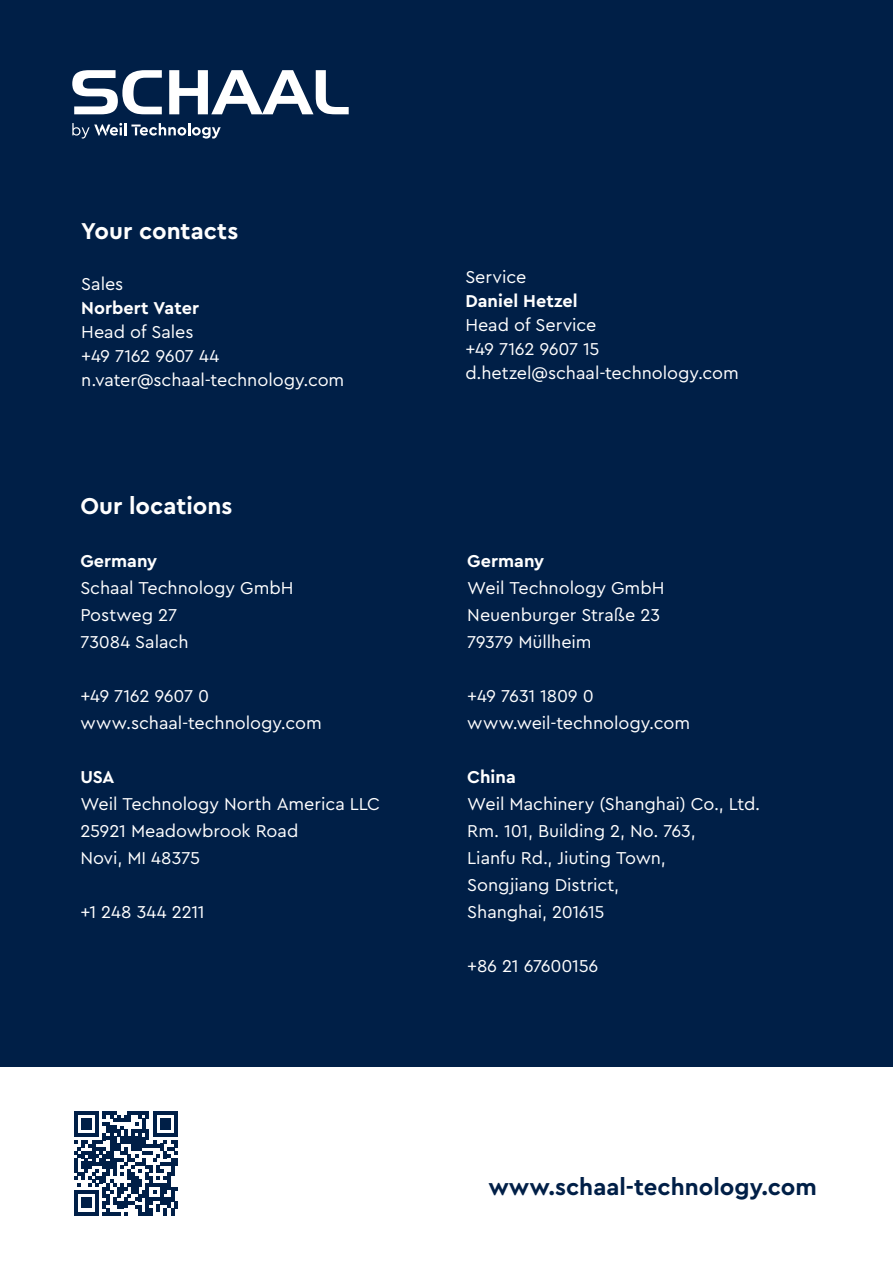
<style>
.page{position:relative;width:893px;height:1263px;background:#fff}
.page>*{position:absolute;margin:0;border:0;box-sizing:border-box;transform-origin:0 0}
.t1{font:700 24px "Cera Pro";color:#001f47}
.t2{font:700 24px "Cera Pro";color:#fff}
.t3{font:18px/27px "Cera Pro";letter-spacing:-.005em;color:#fff}
.t4{font:700 18px "Cera Pro";color:#fff}
</style>
<div class="page">
<div style="left:0;top:0;width:893px;height:1067px;background:#001f47"></div>
<svg style="left:72px;top:123px;width:149px;height:16px"></svg>
<svg style="left:72px;top:70px;width:90px;height:44px"></svg>
<svg style="left:169px;top:70px;width:180px;height:44px"></svg>
<svg style="left:74px;top:1111px;width:104px;height:104px"></svg>
<h1 class="t2" style="left:81px;top:215px;width:159px">Your contacts</h1>
<p class="t3" style="left:81px;top:270px;width:44px">Sales</p>
<p class="t4" style="left:81px;top:296px;width:119px">Norbert Vater</p>
<p class="t3" style="left:81px;top:320px;width:265px;line-height:24px">Head of Sales<br>+49 7162 9607 44 n.vater@schaal-technology.com</p>
<h1 class="t2" style="left:80px;top:490px;width:154px">Our locations</h1>
<p class="t4" style="left:80px;top:549px;width:79px">Germany</p>
<p class="t3" style="left:80px;top:574px;width:215px">Schaal Technology GmbH<br>Postweg 27<br>73084 Salach</p>
<p class="t3" style="left:80px;top:682px;width:243px">+49 7162 9607 0 www.schaal-technology.com</p>
<p class="t4" style="left:80px;top:765px;width:36px">USA</p>
<p class="t3" style="left:80px;top:790px;width:301px">Weil Technology North America LLC<br>25921 Meadowbrook Road<br>Novi, MI 48375</p>
<p class="t3" style="left:80px;top:898px;width:126px">+1 248 344 2211</p>
<p class="t3" style="left:465px;top:262px;width:63px">Service</p>
<p class="t4" style="left:465px;top:289px;width:114px">Daniel Hetzel</p>
<p class="t3" style="left:465px;top:312px;width:275px;line-height:24px">Head of Service<br>+49 7162 9607 15 d.hetzel@schaal-technology.com</p>
<p class="t4" style="left:467px;top:549px;width:79px">Germany</p>
<p class="t3" style="left:467px;top:574px;width:199px">Weil Technology GmbH<br>Neuenburger Straße 23<br>79379 Müllheim</p>
<p class="t3" style="left:467px;top:682px;width:224px">+49 7631 1809 0 www.weil-technology.com</p>
<p class="t4" style="left:467px;top:765px;width:50px">China</p>
<p class="t3" style="left:467px;top:790px;width:295px">Weil Machinery (Shanghai) Co., Ltd.<br>Rm. 101, Building 2, No. 763,<br>Lianfu Rd., Jiuting Town,<br>Songjiang District,<br>Shanghai, 201615</p>
<p class="t3" style="left:467px;top:952px;width:133px">+86 21 67600156</p>
<h1 class="t1" style="left:488px;top:1171px;width:330px">www.schaal-technology.com</h1>
</div>
